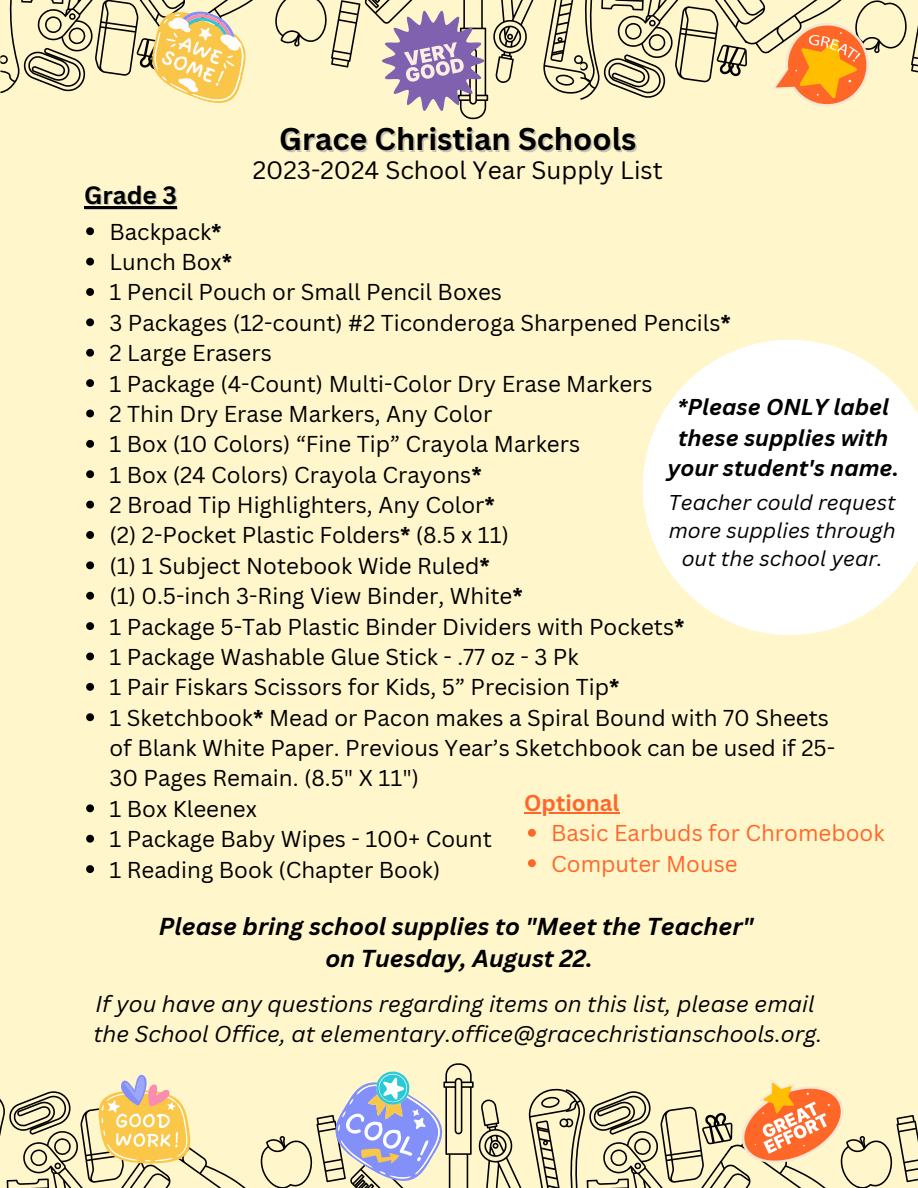
<style>
.page{position:relative;width:918px;height:1188px;background:#fff6cb}
.page>*{position:absolute;margin:0;border:0;box-sizing:border-box;transform-origin:0 0}
.t1{font:700 30.6px "Canva Sans";color:#000}
.t2{font:24.45px "Canva Sans";color:#000}
.t3{font:700 24.45px "Canva Sans";color:#000}
.t4{font:italic 700 23.85px/32.7px "Canva Sans";color:#000;text-align:center}
.t5{font:22.35px/30.3px "Canva Sans";color:#000}
.t6{font:italic 22.35px/30.3px "Canva Sans";color:#000}
.t7{font:italic 700 22.35px/30.3px "Canva Sans";color:#000;text-align:center}
.t8{font:22.35px/30.3px "Canva Sans";color:#ff6729}
.t9{font:700 22.35px "Canva Sans";color:#ff6729}
.t10{font:italic 20.85px/28.2px "Canva Sans";color:#000;text-align:center}
.s1{font-weight:700}
</style>
<div class="page">
<svg style="left:0;top:0;width:918px;height:119px"></svg>
<svg style="left:0;top:1063px;width:918px;height:125px"></svg>
<svg style="left:86px;top:227px;width:8px;height:8px"></svg>
<svg style="left:86px;top:258px;width:8px;height:8px"></svg>
<svg style="left:86px;top:288px;width:8px;height:8px"></svg>
<svg style="left:86px;top:318px;width:8px;height:8px"></svg>
<svg style="left:86px;top:349px;width:8px;height:8px"></svg>
<svg style="left:86px;top:379px;width:8px;height:8px"></svg>
<svg style="left:86px;top:410px;width:8px;height:7px"></svg>
<svg style="left:86px;top:440px;width:8px;height:8px"></svg>
<svg style="left:86px;top:470px;width:8px;height:8px"></svg>
<svg style="left:86px;top:501px;width:8px;height:8px"></svg>
<svg style="left:86px;top:531px;width:8px;height:8px"></svg>
<svg style="left:86px;top:561px;width:8px;height:8px"></svg>
<svg style="left:86px;top:592px;width:8px;height:8px"></svg>
<svg style="left:86px;top:622px;width:8px;height:8px"></svg>
<svg style="left:86px;top:653px;width:8px;height:7px"></svg>
<svg style="left:86px;top:683px;width:8px;height:8px"></svg>
<svg style="left:86px;top:713px;width:8px;height:8px"></svg>
<svg style="left:86px;top:804px;width:8px;height:8px"></svg>
<svg style="left:86px;top:835px;width:8px;height:8px"></svg>
<svg style="left:86px;top:865px;width:8px;height:8px"></svg>
<hr style="left:86px;top:207px;width:92px;height:3px;background:#a6a6a6;opacity:.64">
<hr style="left:84px;top:206px;width:93px;height:2px;background:#000">
<svg style="left:528px;top:829px;width:8px;height:8px"></svg>
<svg style="left:528px;top:859px;width:8px;height:8px"></svg>
<hr style="left:524px;top:812px;width:96px;height:1px;background:#ff6729">
<svg style="left:643px;top:340px;width:275px;height:295px;fill:#fff"></svg>
<p class="t3" style="left:84px;top:178px;width:94px">Grade 3</p>
<h1 class="t1" style="left:279px;top:117px;width:359px">Grace Christian Schools</h1>
<p class="t2" style="left:253px;top:153px;width:412px">2023-2024 School Year Supply List</p>
<p class="t5" style="left:110px;top:216px;width:727px">Backpack<span class="s1">*<br></span>Lunch Box<span class="s1">*<br></span>1 Pencil Pouch or Small Pencil Boxes<br>3 Packages (12-count) #2 Ticonderoga Sharpened Pencils<span class="s1">*<br></span>2 Large Erasers<br>1 Package (4-Count) Multi-Color Dry Erase Markers<br>2 Thin Dry Erase Markers, Any Color<br>1 Box (10 Colors) “Fine Tip” Crayola Markers<br>1 Box (24 Colors) Crayola Crayons<span class="s1">*<br></span>2 Broad Tip Highlighters, Any Color<span class="s1">*<br></span>(2) 2-Pocket Plastic Folders<span class="s1">*</span> (8.5 x 11)<br>(1) 1 Subject Notebook Wide Ruled<span class="s1">*<br></span>(1) 0.5-inch 3-Ring View Binder, White<span class="s1">*<br></span>1 Package 5-Tab Plastic Binder Dividers with Pockets<span class="s1">*<br></span>1 Package Washable Glue Stick - .77 oz - 3 Pk<br>1 Pair Fiskars Scissors for Kids, 5” Precision Tip<span class="s1">*<br></span>1 Sketchbook<span class="s1">*</span> Mead or Pacon makes a Spiral Bound with 70 Sheets of Blank White Paper. Previous Year’s Sketchbook can be used if 25- 30 Pages Remain. (8.5" X 11")<br>1 Box Kleenex<br>1 Package Baby Wipes - 100+ Count<br>1 Reading Book (Chapter Book)</p>
<p class="t7" style="left:667px;top:391px;width:233px">*Please ONLY label these supplies with your student's name.</p>
<p class="t10" style="left:669px;top:488px;width:229px">Teacher could request more supplies through out the school year.</p>
<p class="t9" style="left:524px;top:787px;width:97px">Optional</p>
<p class="t8" style="left:551px;top:817px;width:335px">Basic Earbuds for Chromebook<br>Computer Mouse</p>
<p class="t4" style="left:159px;top:909px;width:596px">Please bring school supplies to "Meet the Teacher" on Tuesday, August 22.</p>
<p class="t6" style="left:93px;top:988px;width:730px">If you have any questions regarding items on this list, please email the School Office, at elementary.office@gracechristianschools.org.</p>
</div>
